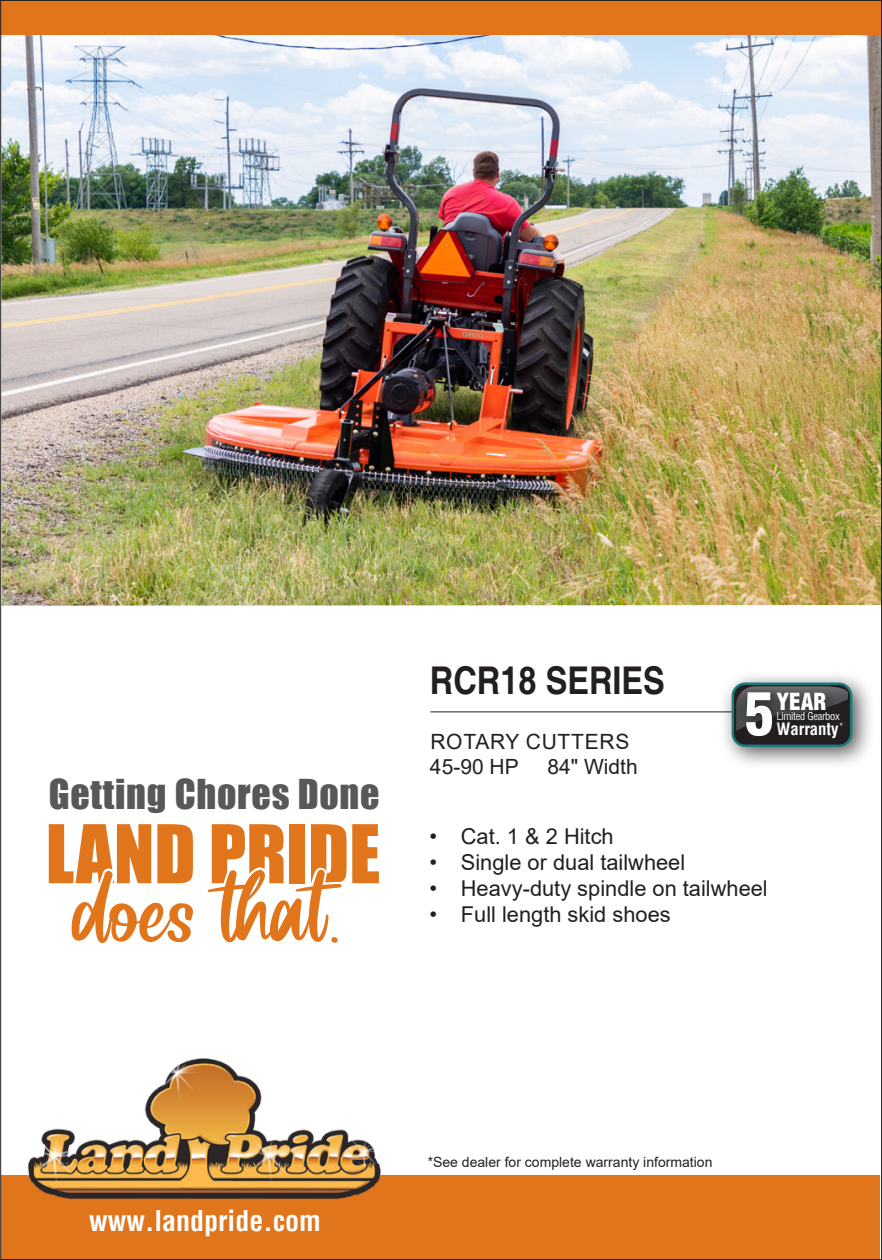
<style>
.page{position:relative;width:882px;height:1260px;background:#fff}
.page>*{position:absolute;margin:0;border:0;box-sizing:border-box;transform-origin:0 0}
.t1{font:700 38.15px "Helvetica";color:#231f20;scale:.85 1}
.t2{font:37.8px "Impact";letter-spacing:.02em;color:#57585a}
.t3{font:700 condensed 28px "Helvetica";color:#fff}
.t4{font:900 condensed 23.1px "Helvetica Com";color:#fff}
.Copy_Points{font:21.7px "Arial";color:#231f20}
.t5{font:21px "Arial";letter-spacing:.015em;color:#231f20}
.t6{font:21px "Arial";letter-spacing:.035em;color:#231f20}
.t7{font:700 condensed 16.8px "Helvetica";color:#fff}
.t8{font:14px "Arial";color:#231f20}
.t9{font:condensed 10.5px "Helvetica";letter-spacing:-.03em;color:#fff}
</style>
<div class="page">
<img style="left:2px;top:35px;width:878px;height:571px">
<div style="left:1px;top:1175px;width:878px;height:85px;background:#e0751c"></div>
<img style="left:28px;top:1058px;width:353px;height:141px">
<div style="left:0;top:0;width:882px;height:35px;background:#e0751c"></div>
<svg style="left:49px;top:824px;width:144px;height:119px"></svg>
<svg style="left:207px;top:824px;width:172px;height:119px"></svg>
<hr style="left:430px;top:711px;width:380px;height:1px;background:#231f20">
<div style="left:718px;top:669px;width:158px;height:101px;background:#231f20;opacity:.75"></div>
<div style="left:733px;top:684px;width:118px;height:62px;background:#231f20;border-radius:12px"></div>
<div style="left:732px;top:682px;width:120px;height:65px;border:2px solid #1a7c7e;border-radius:12px"></div>
<div style="left:772px;top:688px;width:81px;height:60px;background:#231f20;opacity:.5"></div>
<div style="left:741px;top:687px;width:41px;height:60px;background:#231f20;opacity:.75"></div>
<svg style="left:736px;top:686px;width:112px;height:50px"></svg>
<h2 class="t2" style="left:49px;top:765px;width:332px">Getting Chores Done</h2>
<p class="t1" style="left:430px;top:657px;width:278px">RCR18 SERIES</p>
<p class="t6" style="left:430px;top:727px;width:201px">ROTARY CUTTERS</p>
<p class="t5" style="left:430px;top:753px;width:90px">45-90 HP</p>
<p class="t5" style="left:548px;top:753px;width:92px">84" Width</p>
<p class="t4" style="left:776px;top:687px;width:51px">YEAR</p>
<p class="t9" style="left:776px;top:710px;width:65px">Limited Gearbox</p>
<p class="t7" style="left:776px;top:718px;width:69px">Warranty<sup>*</sup></p>
<p class="Copy_Points" style="left:429px;top:821px;width:186px">• Cat. 1 &amp; 2 Hitch</p>
<p class="Copy_Points" style="left:429px;top:847px;width:257px">• Single or dual tailwheel</p>
<p class="Copy_Points" style="left:429px;top:873px;width:340px">• Heavy-duty spindle on tailwheel</p>
<p class="Copy_Points" style="left:429px;top:900px;width:243px">• Full length skid shoes</p>
<p class="t3" style="left:89px;top:1202px;width:233px">www.landpride.com</p>
<p class="t8" style="left:428px;top:1152px;width:286px">*See dealer for complete warranty information</p>
</div>
